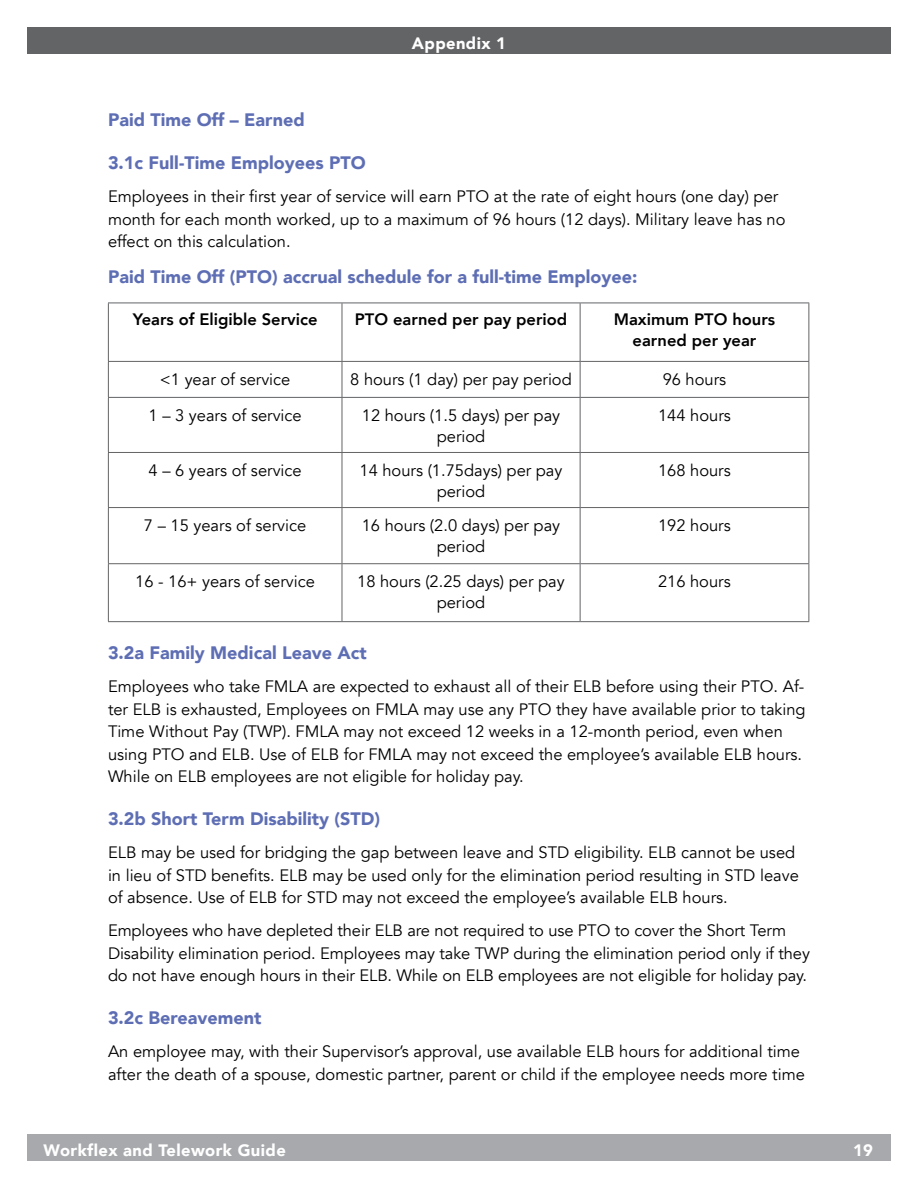
<style>
.page{position:relative;width:918px;height:1188px;background:#fff}
.page>*{position:absolute;margin:0;border:0;box-sizing:border-box;transform-origin:0 0}
.t1{font:900 18px "Avenir";color:#5e6eb4}
.t2{font:16.5px/22.5px "Avenir";color:#000}
.t3{font:800 16.5px/21px "Avenir";color:#000;text-align:center}
.t4{font:900 16.5px "Avenir";letter-spacing:.025em;color:#fff}
</style>
<div class="page">
<div style="left:27px;top:1134px;width:864px;height:27px;background:#a7a9ac"></div>
<div style="left:27px;top:27px;width:864px;height:27px;background:#636466"></div>
<hr style="left:108px;top:303px;width:234px;height:1px;background:#636466">
<hr style="left:108px;top:303px;width:1px;height:58px;background:#636466">
<hr style="left:342px;top:303px;width:238px;height:1px;background:#636466">
<hr style="left:342px;top:303px;width:1px;height:58px;background:#636466">
<hr style="left:580px;top:303px;width:229px;height:1px;background:#636466">
<hr style="left:580px;top:303px;width:1px;height:58px;background:#636466">
<hr style="left:808px;top:303px;width:1px;height:58px;background:#636466">
<hr style="left:108px;top:361px;width:234px;height:1px;background:#636466">
<hr style="left:108px;top:362px;width:1px;height:35px;background:#636466">
<hr style="left:342px;top:361px;width:238px;height:1px;background:#636466">
<hr style="left:342px;top:362px;width:1px;height:35px;background:#636466">
<hr style="left:580px;top:361px;width:229px;height:1px;background:#636466">
<hr style="left:580px;top:362px;width:1px;height:35px;background:#636466">
<hr style="left:808px;top:362px;width:1px;height:35px;background:#636466">
<hr style="left:108px;top:397px;width:234px;height:1px;background:#636466">
<hr style="left:108px;top:398px;width:1px;height:54px;background:#636466">
<hr style="left:342px;top:397px;width:238px;height:1px;background:#636466">
<hr style="left:342px;top:398px;width:1px;height:54px;background:#636466">
<hr style="left:580px;top:397px;width:229px;height:1px;background:#636466">
<hr style="left:580px;top:398px;width:1px;height:54px;background:#636466">
<hr style="left:808px;top:398px;width:1px;height:54px;background:#636466">
<hr style="left:108px;top:452px;width:234px;height:1px;background:#636466">
<hr style="left:108px;top:453px;width:1px;height:54px;background:#636466">
<hr style="left:342px;top:452px;width:238px;height:1px;background:#636466">
<hr style="left:342px;top:453px;width:1px;height:54px;background:#636466">
<hr style="left:580px;top:452px;width:229px;height:1px;background:#636466">
<hr style="left:580px;top:453px;width:1px;height:54px;background:#636466">
<hr style="left:808px;top:453px;width:1px;height:54px;background:#636466">
<hr style="left:108px;top:507px;width:234px;height:1px;background:#636466">
<hr style="left:108px;top:508px;width:1px;height:55px;background:#636466">
<hr style="left:342px;top:507px;width:238px;height:1px;background:#636466">
<hr style="left:342px;top:508px;width:1px;height:55px;background:#636466">
<hr style="left:580px;top:507px;width:229px;height:1px;background:#636466">
<hr style="left:580px;top:508px;width:1px;height:55px;background:#636466">
<hr style="left:808px;top:508px;width:1px;height:55px;background:#636466">
<hr style="left:108px;top:563px;width:234px;height:1px;background:#636466">
<hr style="left:108px;top:564px;width:1px;height:57px;background:#636466">
<hr style="left:342px;top:563px;width:238px;height:1px;background:#636466">
<hr style="left:342px;top:564px;width:1px;height:57px;background:#636466">
<hr style="left:580px;top:563px;width:229px;height:1px;background:#636466">
<hr style="left:580px;top:564px;width:1px;height:57px;background:#636466">
<hr style="left:808px;top:564px;width:1px;height:57px;background:#636466">
<hr style="left:108px;top:621px;width:234px;height:1px;background:#636466">
<hr style="left:342px;top:621px;width:238px;height:1px;background:#636466">
<hr style="left:580px;top:621px;width:229px;height:1px;background:#636466">
<p class="t4" style="left:412px;top:29px;width:96px">Appendix 1</p>
<p class="t1" style="left:108px;top:104px;width:198px">Paid Time Off – Earned</p>
<p class="t1" style="left:108px;top:147px;width:259px">3.1c Full-Time Employees PTO</p>
<p class="t2" style="left:108px;top:185px;width:679px">Employees in their first year of service will earn PTO at the rate of eight hours (one day) per month for each month worked, up to a maximum of 96 hours (12 days). Military leave has no effect on this calculation.</p>
<p class="t1" style="left:108px;top:261px;width:531px">Paid Time Off (PTO) accrual schedule for a full-time Employee:</p>
<p class="t3" style="left:133px;top:309px;width:186px">Years of Eligible Service</p>
<p class="t3" style="left:355px;top:309px;width:214px">PTO earned per pay period</p>
<p class="t3" style="left:614px;top:309px;width:163px">Maximum PTO hours earned per year</p>
<p class="t2" style="left:160px;top:368px;width:132px">&lt;1 year of service</p>
<p class="t2" style="left:350px;top:368px;width:223px">8 hours (1 day) per pay period</p>
<p class="t2" style="left:663px;top:368px;width:65px">96 hours</p>
<p class="t2" style="left:149px;top:404px;width:155px">1 – 3 years of service</p>
<p class="t2" style="left:362px;top:405px;width:200px;line-height:21px;text-align:center">12 hours (1.5 days) per pay period</p>
<p class="t2" style="left:658px;top:404px;width:74px">144 hours</p>
<p class="t2" style="left:149px;top:459px;width:155px">4 – 6 years of service</p>
<p class="t2" style="left:360px;top:460px;width:204px;line-height:21px;text-align:center">14 hours (1.75days) per pay period</p>
<p class="t2" style="left:658px;top:459px;width:74px">168 hours</p>
<p class="t2" style="left:144px;top:514px;width:164px">7 – 15 years of service</p>
<p class="t2" style="left:362px;top:515px;width:200px;line-height:21px;text-align:center">16 hours (2.0 days) per pay period</p>
<p class="t2" style="left:658px;top:514px;width:74px">192 hours</p>
<p class="t2" style="left:135px;top:570px;width:181px">16 - 16+ years of service</p>
<p class="t2" style="left:357px;top:571px;width:209px;line-height:21px;text-align:center">18 hours (2.25 days) per pay period</p>
<p class="t2" style="left:658px;top:570px;width:74px">216 hours</p>
<p class="t1" style="left:108px;top:637px;width:260px">3.2a Family Medical Leave Act</p>
<p class="t2" style="left:108px;top:675px;width:699px">Employees who take FMLA are expected to exhaust all of their ELB before using their PTO. Af&shy;ter ELB is exhausted, Employees on FMLA may use any PTO they have available prior to taking Time Without Pay (TWP). FMLA may not exceed 12 weeks in a 12-month period, even when using PTO and ELB. Use of ELB for FMLA may not exceed the employee’s available ELB hours.<br>While on ELB employees are not eligible for holiday pay.</p>
<p class="t1" style="left:108px;top:803px;width:274px">3.2b Short Term Disability (STD)</p>
<p class="t2" style="left:108px;top:842px;width:692px">ELB may be used for bridging the gap between leave and STD eligibility. ELB cannot be used in lieu of STD benefits. ELB may be used only for the elimination period resulting in STD leave of absence. Use of ELB for STD may not exceed the employee’s available ELB hours.</p>
<p class="t2" style="left:108px;top:920px;width:704px">Employees who have depleted their ELB are not required to use PTO to cover the Short Term<br>Disability elimination period. Employees may take TWP during the elimination period only if they do not have enough hours in their ELB. While on ELB employees are not eligible for holiday pay.</p>
<p class="t1" style="left:108px;top:1002px;width:155px">3.2c Bereavement</p>
<p class="t2" style="left:108px;top:1041px;width:698px">An employee may, with their Supervisor’s approval, use available ELB hours for additional time after the death of a spouse, domestic partner, parent or child if the employee needs more time</p>
<p class="t4" style="left:44px;top:1136px;width:244px">Workflex and Telework Guide</p>
<p class="t4" style="left:853px;top:1136px;width:21px">19</p>
</div>
